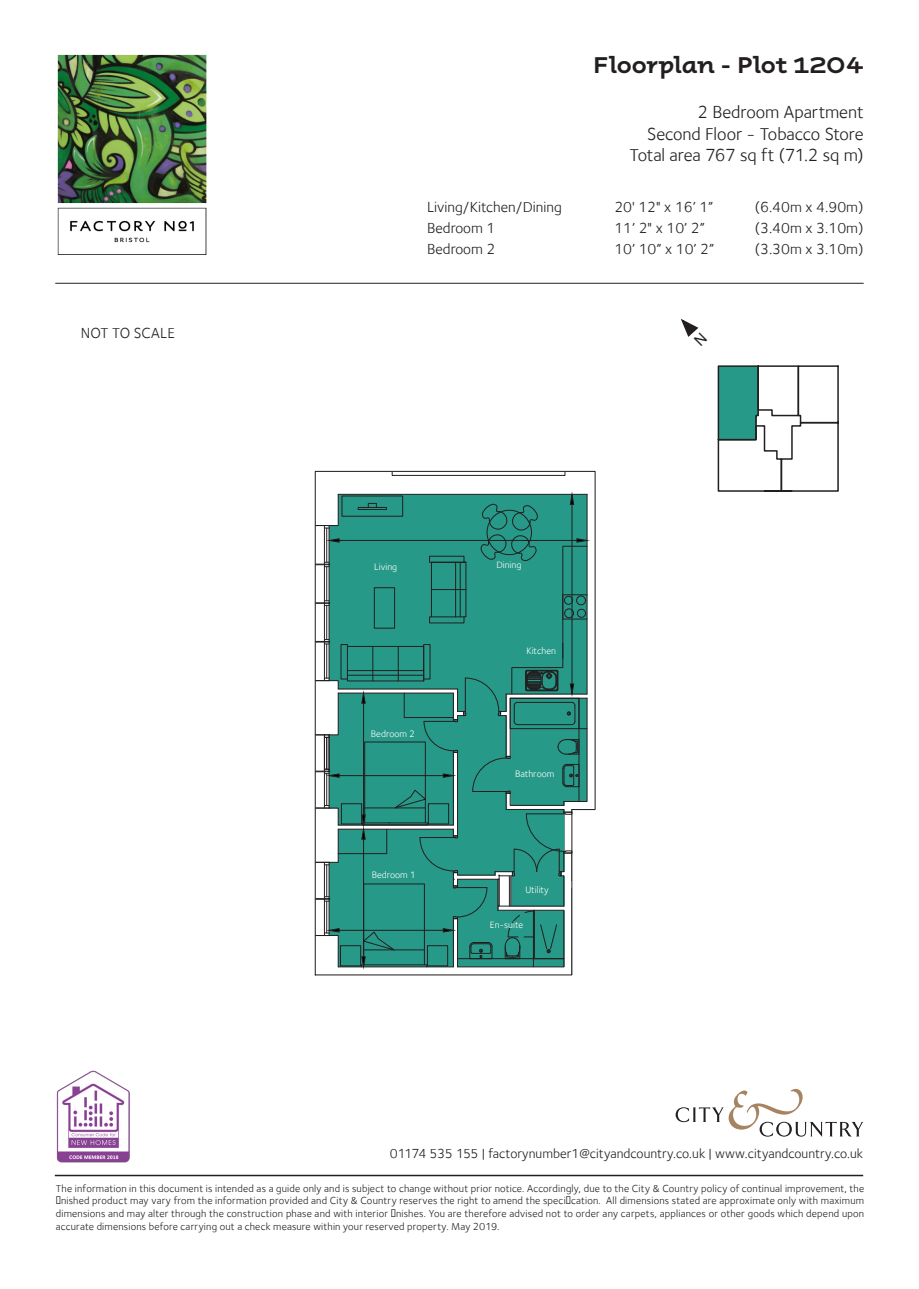
<style>
.page{position:relative;width:919px;height:1289px;background:#fff}
.page>*{position:absolute;margin:0;border:0;box-sizing:border-box;transform-origin:0 0}
.t1{font:800 24px "Aspect 2";color:#231f20}
.t2{font:18px "Foundry Sterling";letter-spacing:-.005em;color:#231f20}
.t3{font:15px "Foundry Sterling";color:#231f20}
.t4{font:13.5px "Foundry Sterling";color:#231f20}
.t5{font:10.5px/12.6px "Foundry Sterling";letter-spacing:.015em;color:#231f20;text-align:justify}
.t6{font:9.6px "Foundry Sterling";color:#fff}
</style>
<div class="page">
<hr style="left:55px;top:283px;width:808px;height:1px;background:#231f20">
<img style="left:57px;top:54px;width:149px;height:200px">
<svg style="left:315px;top:470px;width:281px;height:505px"></svg>
<svg style="left:315px;top:493px;width:280px;height:474px;background:#409a8d"></svg>
<svg style="left:675px;top:1088px;width:188px;height:48px"></svg>
<img style="left:57px;top:1070px;width:73px;height:92px">
<hr style="left:55px;top:1174px;width:808px;height:2px;background:#231f20">
<svg style="left:681px;top:319px;width:158px;height:173px"></svg>
<p class="t1" style="left:593px;top:48px;width:272px">Floorplan - Plot 1204</p>
<p class="t2" style="left:697px;top:102px;width:168px">2 Bedroom Apartment</p>
<p class="t2" style="left:647px;top:123px;width:218px">Second Floor - Tobacco Store</p>
<p class="t2" style="left:629px;top:145px;width:235px">Total area 767 sq ft (71.2 sq m)</p>
<p class="t3" style="left:81px;top:325px;width:95px">NOT TO SCALE</p>
<p class="t3" style="left:427px;top:198px;width:136px">Living/Kitchen/Dining</p>
<p class="t3" style="left:614px;top:198px;width:100px">20' 12" x 16’ 1”</p>
<p class="t3" style="left:754px;top:198px;width:110px">(6.40m x 4.90m)</p>
<p class="t3" style="left:427px;top:219px;width:70px">Bedroom 1</p>
<p class="t3" style="left:614px;top:219px;width:92px">11’ 2" x 10’ 2”</p>
<p class="t3" style="left:754px;top:219px;width:110px">(3.40m x 3.10m)</p>
<p class="t3" style="left:427px;top:240px;width:70px">Bedroom 2</p>
<p class="t3" style="left:614px;top:240px;width:101px">10’ 10” x 10’ 2”</p>
<p class="t3" style="left:754px;top:240px;width:110px">(3.30m x 3.10m)</p>
<p class="t6" style="left:374px;top:561px;width:24px">Living</p>
<p class="t6" style="left:371px;top:728px;width:46px">Bedroom 2</p>
<p class="t6" style="left:371px;top:868px;width:46px">Bedroom 1</p>
<p class="t6" style="left:496px;top:559px;width:26px">Dining</p>
<p class="t6" style="left:526px;top:644px;width:31px">Kitchen</p>
<p class="t6" style="left:515px;top:768px;width:41px">Bathroom</p>
<p class="t6" style="left:525px;top:883px;width:25px">Utility</p>
<p class="t6" style="left:490px;top:919px;width:35px">En-suite</p>
<p class="t4" style="left:390px;top:1146px;width:474px">01174 535 155 | factorynumber1@cityandcountry.co.uk | www.cityandcountry.co.uk</p>
<p class="t5" style="left:56px;top:1181px;width:809px">The information in this document is intended as a guide only and is subject to change without prior notice. Accordingly, due to the City &amp; Country policy of continual improvement, the finished product may vary from the information provided and City &amp; Country reserves the right to amend the specification. All dimensions stated are approximate only with maximum dimensions and may alter through the construction phase and with interior finishes. You are therefore advised not to order any carpets, appliances or other goods which depend upon accurate dimensions before carrying out a check measure within your reserved property. May 2019.</p>
</div>
